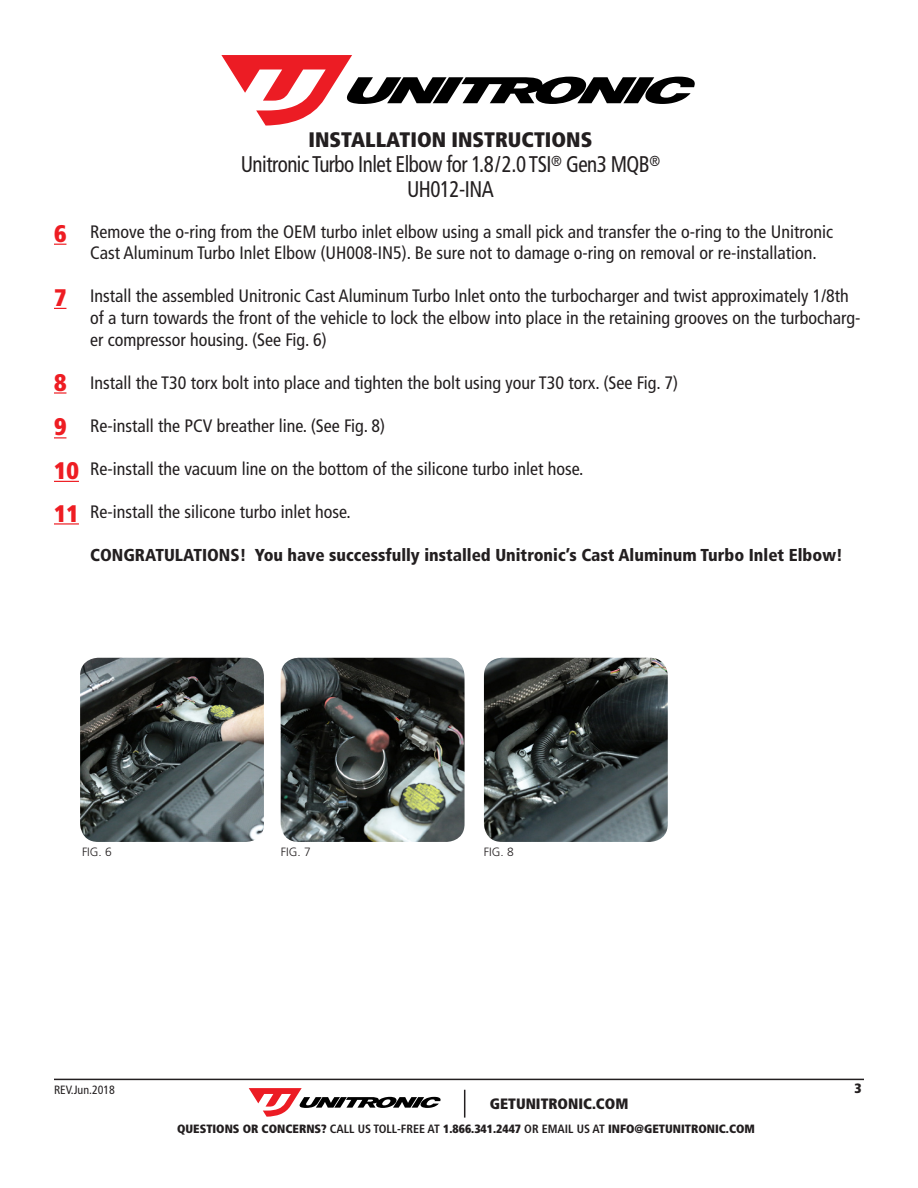
<style>
.page{position:relative;width:918px;height:1188px;background:#fff}
.page>*{position:absolute;margin:0;border:0;box-sizing:border-box;transform-origin:0 0}
.t1{font:900 condensed 24px "Frutiger LT Std";color:#ee1d23}
.t2{font:condensed 22.65px/25.2px "Frutiger LT Std";letter-spacing:-.025em;color:#231f20;text-align:center;scale:.93 1}
.t3{font:900 condensed 21px "Frutiger LT Std";color:#231f20}
.t4{font:condensed 18px/21.6px "Frutiger LT Std";color:#231f20}
.t5{font:900 condensed 17.25px "Frutiger LT Std";color:#231f20}
.t6{font:900 condensed 15px "Frutiger LT Std";color:#231f20}
.t7{font:900 condensed 13.5px "Frutiger LT Std";color:#231f20}
.t8{font:900 condensed 12px "Frutiger LT Std";color:#231f20}
.t9{font:300 12px "Frutiger LT Std";color:#231f20}
.t10{font:condensed 12px "Frutiger LT Std";color:#231f20}
.s1{font-weight:700}
</style>
<div class="page">
<svg style="left:221px;top:55px;width:474px;height:71px"></svg>
<hr style="left:54px;top:1079px;width:810px;height:1px;background:#231f20">
<img style="left:281px;top:658px;width:184px;height:184px">
<img style="left:484px;top:658px;width:184px;height:184px">
<img style="left:80px;top:658px;width:184px;height:184px">
<svg style="left:464px;top:1090px;width:1px;height:28px"></svg>
<svg style="left:249px;top:1088px;width:192px;height:29px"></svg>
<svg style="left:54px;top:244px;width:12px;height:1px"></svg>
<svg style="left:54px;top:308px;width:12px;height:1px"></svg>
<svg style="left:54px;top:392px;width:12px;height:2px"></svg>
<svg style="left:54px;top:437px;width:12px;height:1px"></svg>
<svg style="left:54px;top:481px;width:25px;height:1px"></svg>
<hr style="left:54px;top:523px;width:25px;height:2px;background:#ee1d23">
<p class="t3" style="left:309px;top:126px;width:285px">INSTALLATION INSTRUCTIONS</p>
<p class="t2" style="left:241px;top:151px;width:452px">Unitronic Turbo Inlet Elbow for 1.8 / 2.0 TSI<sup>®</sup> Gen3 MQB<sup>®<br></sup>UH012-INA</p>
<p class="t1" style="left:54px;top:219px;width:14px">6</p>
<p class="t4" style="left:90px;top:221px;width:745px">Remove the o-ring from the OEM turbo inlet elbow using a small pick and transfer the o-ring to the Unitronic<br>Cast Aluminum Turbo Inlet Elbow (UH008-IN5). Be sure not to damage o-ring on removal or re-installation.</p>
<p class="t4" style="left:90px;top:285px;width:772px">Install the assembled Unitronic Cast Aluminum Turbo Inlet onto the turbocharger and twist approximately 1/8th of a turn towards the front of the vehicle to lock the elbow into place in the retaining grooves on the turbocharg&shy;er compressor housing. (See Fig. 6)</p>
<p class="t4" style="left:90px;top:372px;width:589px">Install the T30 torx bolt into place and tighten the bolt using your T30 torx. (See Fig. 7)</p>
<p class="t4" style="left:90px;top:415px;width:297px">Re-install the PCV breather line. (See Fig. 8)</p>
<p class="t4" style="left:90px;top:458px;width:495px">Re-install the vacuum line on the bottom of the silicone turbo inlet hose.</p>
<p class="t4" style="left:90px;top:501px;width:262px">Re-install the silicone turbo inlet hose.</p>
<p class="t5" style="left:90px;top:544px;width:754px">CONGRATULATIONS! You have successfully installed Unitronic’s Cast Aluminum Turbo Inlet Elbow!</p>
<p class="t1" style="left:54px;top:283px;width:14px">7</p>
<p class="t1" style="left:54px;top:368px;width:14px">8</p>
<p class="t1" style="left:54px;top:412px;width:14px">9</p>
<p class="t1" style="left:54px;top:456px;width:26px">10</p>
<p class="t1" style="left:54px;top:499px;width:26px">11</p>
<p class="t9" style="left:82px;top:845px;width:31px">FIG. 6</p>
<p class="t9" style="left:281px;top:845px;width:31px">FIG. 7</p>
<p class="t10" style="left:54px;top:1083px;width:63px">REV.Jun.2018</p>
<p class="t9" style="left:484px;top:845px;width:31px">FIG. 8</p>
<p class="t6" style="left:490px;top:1095px;width:140px">GETUNITRONIC.COM</p>
<p class="t8" style="left:177px;top:1121px;width:580px">QUESTIONS OR CONCERNS? <span class="s1">CALL US TOLL-FREE AT</span> 1.866.341.2447 <span class="s1">OR EMAIL US AT</span> INFO@GETUNITRONIC.COM</p>
<p class="t7" style="left:854px;top:1080px;width:9px">3</p>
</div>
